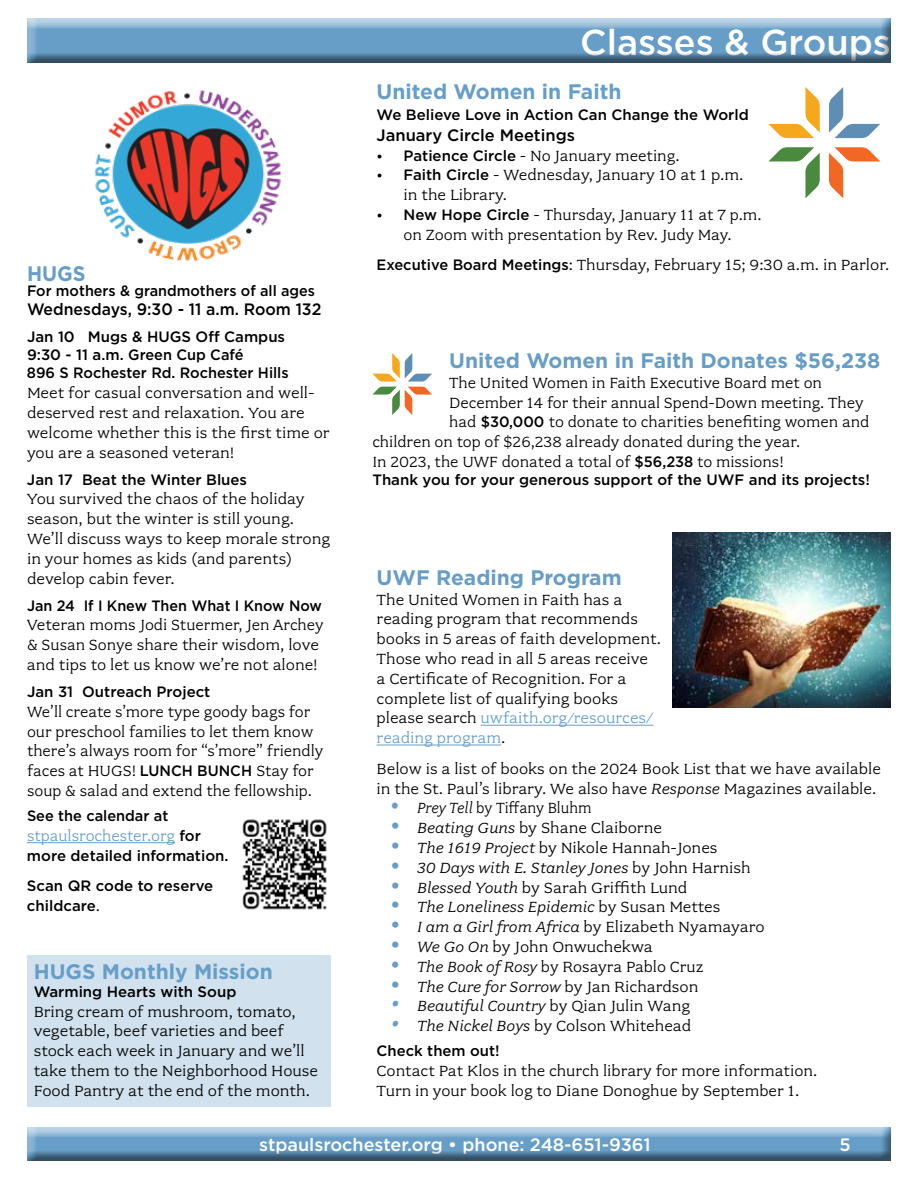
<style>
.page{position:relative;width:918px;height:1188px;background:#fff}
.page>*{position:absolute;margin:0;border:0;box-sizing:border-box;transform-origin:0 0}
.t1{font:500 36px "Gotham";color:#fff}
.t2{font:700 21px "Gotham";color:#679ec7}
.t3{font:700 21px "Gotham";color:#679ec7;scale:.95 1}
.t4{font:500 18px "Gotham";color:#fff}
.t5{font:16.5px/19.8px "Fairplex Wide OT";color:#000}
.t6{font:italic 16.5px "Fairplex Wide OT";color:#000}
.t7{font:500 16.5px "Gotham";color:#000;scale:.96 1}
.t8{font:16.5px "Fairplex Wide OT";color:#000;scale:.91 1}
.t9{font:16.5px "Fairplex Wide OT";color:#679ec7}
.t10{font:500 16.5px "Gotham";color:#000}
.t11{font:500 15px/18px "Gotham";color:#000}
.t12{font:500 15px "Gotham";color:#000;scale:.96 1}
.s1{font-family:"Gotham";font-weight:500;font-size:15px}
.s2{font-family:"Gotham";font-weight:500;font-size:15px;color:#000}
.s3{font-family:"Fairplex Wide OT";font-weight:400;font-size:16.5px}
.s4{color:#679ec7}
.s5{font-style:italic}
.s6{font-family:"Gotham";font-weight:700;font-size:21px;color:#679ec7}
.s7{font-family:"Gotham";font-weight:700;font-style:normal;font-size:21px;color:#679ec7}
.s8{font-style:normal}
.s9{font-family:"Gotham";font-size:21px;color:#679ec7}
.s10{font-family:"Gotham";font-style:italic;font-size:21px;color:#679ec7}
</style>
<div class="page">
<div style="left:23px;top:1126px;width:868px;height:33px;background:#bbd4e6"></div>
<div style="left:23px;top:1128px;width:868px;height:34px;background:#000;opacity:.5"></div>
<div style="left:27px;top:18px;width:875px;height:47px;background:#000;opacity:.5"></div>
<svg style="left:768px;top:147px;width:52px;height:51px"></svg>
<svg style="left:829px;top:87px;width:51px;height:51px"></svg>
<svg style="left:768px;top:87px;width:52px;height:51px"></svg>
<svg style="left:829px;top:147px;width:51px;height:51px"></svg>
<hr style="left:481px;top:725px;width:172px;height:1px;background:#679ec7">
<hr style="left:377px;top:745px;width:124px;height:1px;background:#679ec7">
<svg style="left:372px;top:353px;width:60px;height:62px"></svg>
<img style="left:672px;top:532px;width:219px;height:176px">
<div style="left:27px;top:955px;width:303px;height:152px;background:#d1e2ee"></div>
<hr style="left:27px;top:842px;width:148px;height:1px;background:#679ec7">
<img style="left:242px;top:819px;width:85px;height:91px">
<img style="left:95px;top:90px;width:186px;height:172px">
<p class="t3" style="left:27px;top:259px;width:63px">HUGS</p>
<p class="t12" style="left:27px;top:280px;width:302px">For mothers &amp; grandmothers of all ages</p>
<p class="t7" style="left:27px;top:299px;width:308px">Wednesdays, 9:30 - 11 a.m. Room 132</p>
<p class="t11" style="left:27px;top:328px;width:263px">Jan 10 Mugs &amp; HUGS Off Campus<br>9:30 - 11 a.m. Green Cup Café<br>896 S Rochester Rd. Rochester Hills</p>
<p class="t5" style="left:27px;top:383px;width:304px">Meet for casual conversation and well&shy;deserved rest and relaxation. You are welcome whether this is the first time or you are a seasoned veteran!</p>
<p class="t11" style="left:27px;top:470px;width:222px">Jan 17 Beat the Winter Blues</p>
<p class="t5" style="left:27px;top:489px;width:305px">You survived the chaos of the holiday season, but the winter is still young.<br>We’ll discuss ways to keep morale strong in your homes as kids (and parents) develop cabin fever.</p>
<p class="t12" style="left:27px;top:595px;width:309px">Jan 24 If I Knew Then What I Know Now</p>
<p class="t5" style="left:27px;top:615px;width:298px">Veteran moms Jodi Stuermer, Jen Archey &amp; Susan Sonye share their wisdom, love and tips to let us know we’re not alone!</p>
<p class="t11" style="left:27px;top:682px;width:185px">Jan 31 Outreach Project</p>
<p class="t5" style="left:27px;top:702px;width:298px">We’ll create s’more type goody bags for our preschool families to let them know there’s always room for “s’more” friendly faces at HUGS! <span class="s1">LUNCH BUNCH</span> Stay for soup &amp; salad and extend the fellowship.</p>
<p class="t11" style="left:27px;top:807px;width:143px">See the calendar at</p>
<p class="t9" style="left:27px;top:827px;width:176px">stpaulsrochester.org <span class="s2">for</span></p>
<p class="t11" style="left:27px;top:840px;width:203px;line-height:30.3px">more detailed information.<br>Scan QR code to reserve</p>
<p class="t11" style="left:27px;top:896px;width:75px">childcare<span class="s3">.</span></p>
<p class="t2" style="left:34px;top:958px;width:241px">HUGS Monthly Mission</p>
<p class="t11" style="left:34px;top:982px;width:204px">Warming Hearts with Soup</p>
<p class="t5" style="left:34px;top:1002px;width:286px">Bring cream of mushroom, tomato, vegetable, beef varieties and beef stock each week in January and we’ll take them to the Neighborhood House Food Pantry at the end of the month.</p>
<h1 class="t1" style="left:580px;top:19px;width:312px">Classes &amp; Groups</h1>
<p class="t2" style="left:377px;top:78px;width:246px">United Women in Faith</p>
<p class="t11" style="left:377px;top:105px;width:374px">We Believe Love in Action Can Change the World</p>
<p class="t10" style="left:377px;top:124px;width:200px">January Circle Meetings</p>
<p class="t5" style="left:377px;top:146px;width:305px">• <span class="s1">Patience Circle</span> - No January meeting.</p>
<p class="t5" style="left:404px;top:165px;width:341px;text-indent:-27px">• <span class="s1">Faith Circle</span> - Wednesday, January 10 at 1 p.m. in the Library.</p>
<p class="t5" style="left:377px;top:205px;width:386px;text-align:center">• <span class="s1">New Hope Circle</span> - Thursday, January 11 at 7 p.m. on Zoom with presentation by Rev. Judy May.</p>
<p class="t5" style="left:377px;top:255px;width:514px"><span class="s1">Executive Board Meetings</span>: Thursday, February 15; 9:30 a.m. in Parlor.</p>
<p class="t2" style="left:449px;top:347px;width:433px">United Women in Faith Donates $56,238</p>
<p class="t5" style="left:449px;top:373px;width:374px">The United Women in Faith Executive Board met on</p>
<p class="t5" style="left:449px;top:393px;width:416px">December 14 for their annual Spend-Down meeting. They</p>
<p class="t5" style="left:449px;top:412px;width:421px">had <span class="s1">$30,000</span> to donate to charities benefiting women and</p>
<p class="t5" style="left:372px;top:432px;width:429px">children on top of $26,238 already donated during the year.</p>
<p class="t5" style="left:372px;top:452px;width:413px">In 2023, the UWF donated a total of <span class="s1">$56,238</span> to missions!</p>
<p class="t11" style="left:372px;top:470px;width:499px">Thank you for your generous support of the UWF and its projects!</p>
<p class="t2" style="left:377px;top:564px;width:247px">UWF Reading Program</p>
<p class="t5" style="left:377px;top:590px;width:286px">The United Women in Faith has a reading program that recommends books in 5 areas of faith development.<br>Those who read in all 5 areas receive a Certificate of Recognition. For a complete list of qualifying books please search <span class="s4">uwfaith.org/resources/ reading program</span>.</p>
<p class="t5" style="left:377px;top:759px;width:506px">Below is a list of books on the 2024 Book List that we have available in the St. Paul’s library. We also have <span class="s5">Response</span> Magazines available.</p>
<p class="t8" style="left:390px;top:799px;width:223px"><span class="s6">•</span> <span class="s5">Prey Tell</span> by Tiffany Bluhm</p>
<p class="t5" style="left:390px;top:818px;width:274px"><span class="s6">•</span> <span class="s5">Beating Guns</span> by Shane Claiborne</p>
<p class="t5" style="left:390px;top:838px;width:329px"><span class="s6">•</span> <span class="s5">The 1619 Project</span> by Nikole Hannah-Jones</p>
<p class="t6" style="left:390px;top:859px;width:362px"><span class="s7">•</span> 30 Days with E. Stanley Jones <span class="s8">by John Harnish</span></p>
<p class="t5" style="left:390px;top:878px;width:299px"><span class="s6">•</span> <span class="s5">Blessed Youth</span> by Sarah Griffith Lund</p>
<p class="t6" style="left:390px;top:898px;width:332px"><span class="s7">•</span> The Loneliness Epidemic <span class="s8">by Susan Mettes</span></p>
<p class="t5" style="left:390px;top:917px;width:376px"><span class="s6">•</span> <span class="s5">I am a Girl from Africa</span> by Elizabeth Nyamayaro</p>
<p class="t5" style="left:390px;top:937px;width:264px"><span class="s6">•</span> <span class="s5">We Go On</span> by John Onwuchekwa</p>
<p class="t5" style="left:390px;top:957px;width:315px"><span class="s6">•</span> <span class="s5">The Book of Rosy</span> by Rosayra Pablo Cruz</p>
<p class="t6" style="left:390px;top:977px;width:310px"><span class="s7">•</span> The Cure for Sorrow <span class="s8">by Jan Richardson</span></p>
<p class="t6" style="left:390px;top:997px;width:302px"><span class="s9">•</span> Beautiful Country <span class="s8">by Qian Julin Wang</span></p>
<p class="t5" style="left:390px;top:1016px;width:303px"><span class="s10">•</span> <span class="s5">The Nickel Boys</span> by Colson Whitehead</p>
<p class="t11" style="left:377px;top:1042px;width:125px">Check them out!</p>
<p class="t5" style="left:377px;top:1061px;width:442px">Contact Pat Klos in the church library for more information.<br>Turn in your book log to Diane Donoghue by September 1.</p>
<p class="t4" style="left:259px;top:1133px;width:393px">stpaulsrochester.org • phone: 248-651-9361</p>
<p class="t4" style="left:840px;top:1133px;width:13px">5</p>
</div>
